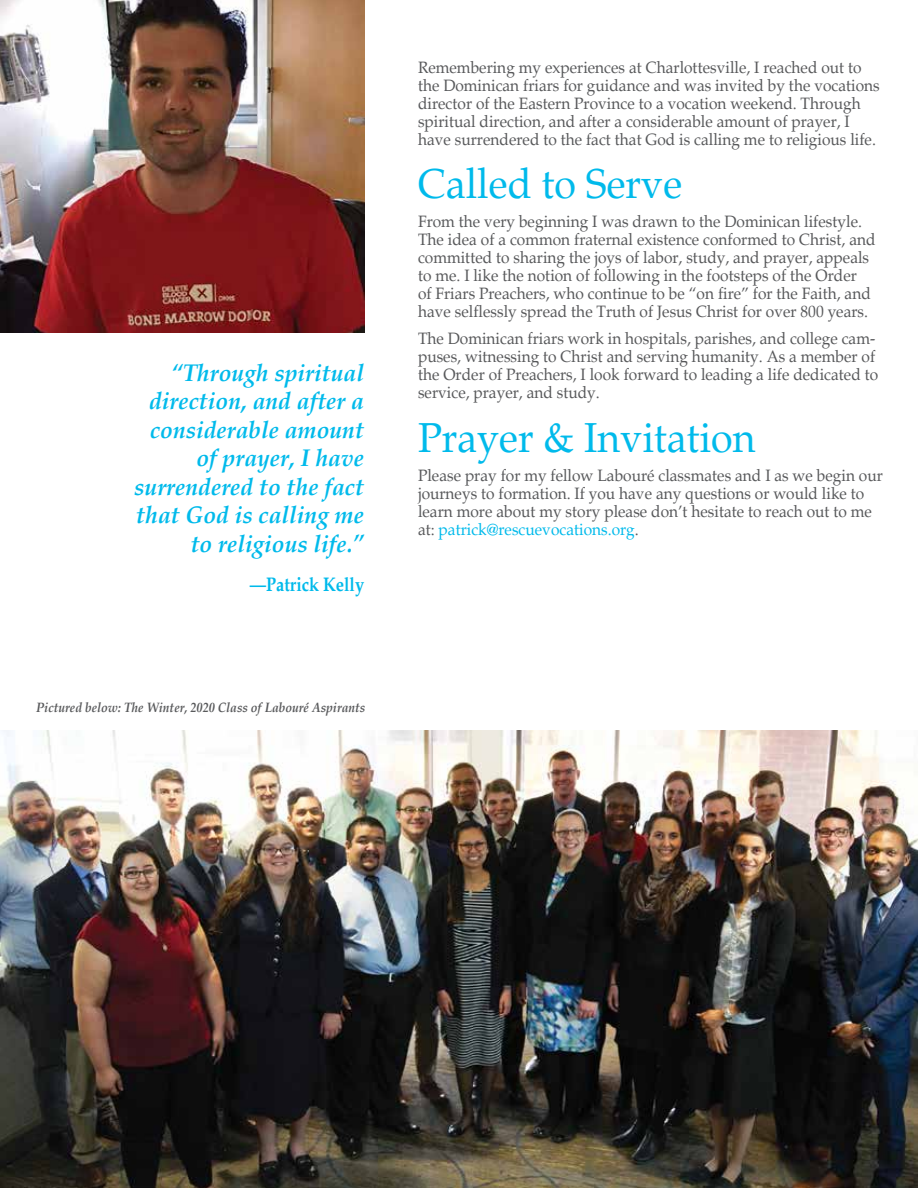
<style>
.page{position:relative;width:918px;height:1188px;background:#fff}
.page>*{position:absolute;margin:0;border:0;box-sizing:border-box;transform-origin:0 0}
.t1{font:42px "Palatino";color:#00baeb;scale:.94 1}
.t2{font:italic 700 24px/28.5px "Palatino";color:#00baeb;text-align:right;scale:.96 1}
.t3{font:700 19.5px "Palatino";color:#00baeb;scale:.84 1}
.t4{font:16.5px/18px "Palatino";color:#58595b;scale:.94 1}
.t5{font:italic 700 13.5px "Palatino";color:#58595b;scale:.9 1}
.s1{color:#00baeb}
</style>
<div class="page">
<img style="left:0;top:0;width:364px;height:333px">
<img style="left:0;top:730px;width:918px;height:458px">
<h2 class="t2" style="left:134px;top:359px;width:241px">“Through spiritual direction, and after a considerable amount of prayer, I have surrendered to the fact that God is calling me to religious life.”</h2>
<p class="t3" style="left:250px;top:573px;width:137px">—Patrick Kelly</p>
<p class="t5" style="left:36px;top:699px;width:367px">Pictured below: The Winter, 2020 Class of Labouré Aspirants</p>
<p class="t4" style="left:418px;top:58px;width:493px">Remembering my experiences at Charlottesville, I reached out to the Dominican friars for guidance and was invited by the vocations director of the Eastern Province to a vocation weekend. Through spiritual direction, and after a considerable amount of prayer, I have surrendered to the fact that God is calling me to religious life.</p>
<h1 class="t1" style="left:418px;top:159px;width:283px">Called to Serve</h1>
<p class="t4" style="left:418px;top:213px;width:488px">From the very beginning I was drawn to the Dominican lifestyle.<br>The idea of a common fraternal existence conformed to Christ, and committed to sharing the joys of labor, study, and prayer, appeals to me. I like the notion of following in the footsteps of the Order<br>of Friars Preachers, who continue to be “on fire” for the Faith, and have selflessly spread the Truth of Jesus Christ for over 800 years.</p>
<p class="t4" style="left:418px;top:330px;width:491px">The Dominican friars work in hospitals, parishes, and college cam&shy;puses, witnessing to Christ and serving humanity. As a member of the Order of Preachers, I look forward to leading a life dedicated to service, prayer, and study.</p>
<h1 class="t1" style="left:418px;top:413px;width:361px">Prayer &amp; Invitation</h1>
<p class="t4" style="left:418px;top:467px;width:496px">Please pray for my fellow Labouré classmates and I as we begin our journeys to formation. If you have any questions or would like to learn more about my story please don’t hesitate to reach out to me at: <span class="s1">patrick@rescuevocations.org</span>.</p>
</div>
